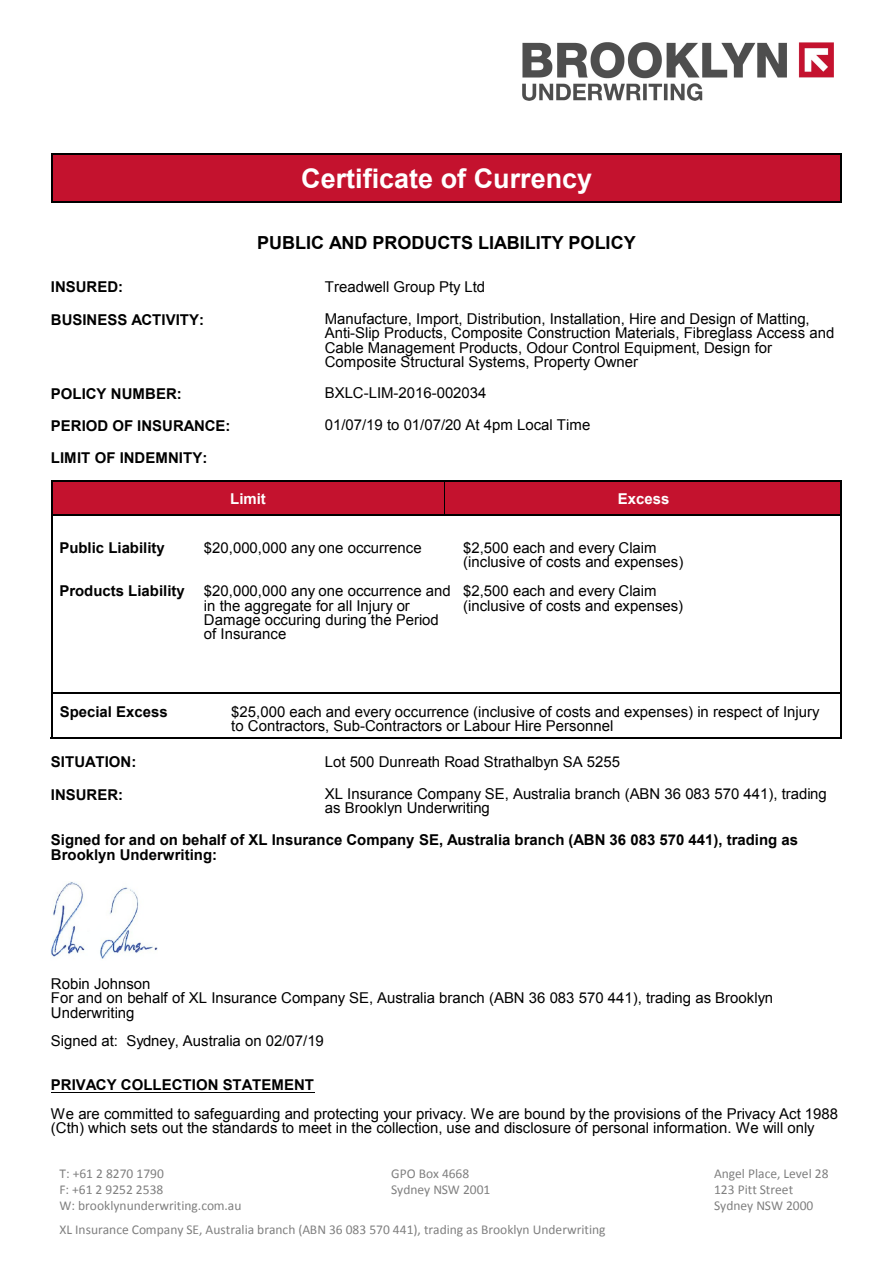
<style>
.page{position:relative;width:893px;height:1263px;background:#fff}
.page>*{position:absolute;margin:0;border:0;box-sizing:border-box;transform-origin:0 0}
.t1{font:700 27px "Arial";color:#fff}
.t2{font:700 18px "Arial";color:#000}
.t3{font:15px/14.2px "Arial";color:#000}
.t4{font:700 15px/15px "Arial";color:#000}
.t5{font:700 15px "Arial";color:#fff}
.t6{font:13.5px "Calibri";color:#808080}
</style>
<div class="page">
<img style="left:523px;top:42px;width:310px;height:59px">
<div style="left:51px;top:154px;width:791px;height:48px;background:#c4122e"></div>
<hr style="left:51px;top:154px;width:1px;height:48px;background:#000">
<hr style="left:840px;top:154px;width:2px;height:48px;background:#000">
<hr style="left:51px;top:154px;width:791px;height:1px;background:#000">
<hr style="left:51px;top:201px;width:791px;height:1px;background:#000">
<div style="left:51px;top:481px;width:394px;height:34px;background:#c4122e"></div>
<hr style="left:51px;top:481px;width:1px;height:34px;background:#000">
<hr style="left:444px;top:481px;width:1px;height:34px;background:#000">
<hr style="left:51px;top:481px;width:394px;height:1px;background:#000">
<hr style="left:51px;top:514px;width:394px;height:1px;background:#000">
<div style="left:445px;top:481px;width:397px;height:34px;background:#c4122e"></div>
<hr style="left:840px;top:481px;width:2px;height:34px;background:#000">
<hr style="left:445px;top:481px;width:397px;height:1px;background:#000">
<hr style="left:445px;top:514px;width:397px;height:1px;background:#000">
<hr style="left:51px;top:515px;width:1px;height:179px;background:#000">
<hr style="left:51px;top:692px;width:394px;height:2px;background:#000">
<hr style="left:840px;top:515px;width:2px;height:179px;background:#000">
<hr style="left:445px;top:692px;width:397px;height:2px;background:#000">
<hr style="left:51px;top:694px;width:1px;height:44px;background:#000">
<hr style="left:51px;top:737px;width:169px;height:1px;background:#000">
<hr style="left:840px;top:694px;width:2px;height:44px;background:#000">
<hr style="left:220px;top:737px;width:622px;height:1px;background:#000">
<hr style="left:51px;top:1092px;width:263px;height:1px;background:#000">
<img style="left:51px;top:882px;width:106px;height:77px">
<h1 class="t1" style="left:301px;top:169px;width:293px">Certificate of Currency</h1>
<p class="t2" style="left:257px;top:236px;width:380px">PUBLIC AND PRODUCTS LIABILITY POLICY</p>
<p class="t4" style="left:51px;top:281px;width:74px">INSURED:</p>
<p class="t3" style="left:325px;top:281px;width:162px">Treadwell Group Pty Ltd</p>
<p class="t4" style="left:51px;top:313px;width:155px">BUSINESS ACTIVITY:</p>
<p class="t3" style="left:325px;top:313px;width:511px">Manufacture, Import, Distribution, Installation, Hire and Design of Matting, Anti-Slip Products, Composite Construction Materials, Fibreglass Access and Cable Management Products, Odour Control Equipment, Design for Composite Structural Systems, Property Owner</p>
<p class="t4" style="left:51px;top:387px;width:132px">POLICY NUMBER:</p>
<p class="t3" style="left:325px;top:387px;width:163px">BXLC-LIM-2016-002034</p>
<p class="t4" style="left:51px;top:419px;width:181px">PERIOD OF INSURANCE:</p>
<p class="t3" style="left:325px;top:419px;width:267px">01/07/19 to 01/07/20 At 4pm Local Time</p>
<p class="t4" style="left:51px;top:452px;width:158px">LIMIT OF INDEMNITY:</p>
<p class="t5" style="left:230px;top:493px;width:37px">Limit</p>
<p class="t5" style="left:618px;top:493px;width:53px">Excess</p>
<p class="t4" style="left:59px;top:541px;width:107px">Public Liability</p>
<p class="t3" style="left:204px;top:542px;width:219px">$20,000,000 any one occurrence</p>
<p class="t3" style="left:463px;top:542px;width:222px">$2,500 each and every Claim (inclusive of costs and expenses)</p>
<p class="t4" style="left:59px;top:585px;width:127px">Products Liability</p>
<p class="t3" style="left:204px;top:585px;width:454px">$20,000,000 any one occurrence and $2,500 each and every Claim in the aggregate for all Injury or</p>
<p class="t3" style="left:463px;top:600px;width:222px">(inclusive of costs and expenses)</p>
<p class="t3" style="left:204px;top:614px;width:236px">Damage occuring during the Period of Insurance</p>
<p class="t4" style="left:60px;top:706px;width:109px">Special Excess</p>
<p class="t3" style="left:231px;top:705px;width:590px">$25,000 each and every occurrence (inclusive of costs and expenses) in respect of Injury to Contractors, Sub-Contractors or Labour Hire Personnel</p>
<p class="t4" style="left:51px;top:756px;width:87px">SITUATION:</p>
<p class="t3" style="left:325px;top:756px;width:297px">Lot 500 Dunreath Road Strathalbyn SA 5255</p>
<p class="t4" style="left:51px;top:788px;width:74px">INSURER:</p>
<p class="t3" style="left:325px;top:788px;width:504px">XL Insurance Company SE, Australia branch (ABN 36 083 570 441), trading as Brooklyn Underwriting</p>
<p class="t4" style="left:51px;top:834px;width:749px">Signed for and on behalf of XL Insurance Company SE, Australia branch (ABN 36 083 570 441), trading as<br>Brooklyn Underwriting:</p>
<p class="t3" style="left:51px;top:978px;width:724px">Robin Johnson<br>For and on behalf of XL Insurance Company SE, Australia branch (ABN 36 083 570 441), trading as Brooklyn<br>Underwriting</p>
<p class="t3" style="left:51px;top:1035px;width:274px">Signed at: Sydney, Australia on 02/07/19</p>
<p class="t4" style="left:51px;top:1078px;width:265px">PRIVACY COLLECTION STATEMENT</p>
<p class="t3" style="left:51px;top:1107px;width:789px">We are committed to safeguarding and protecting your privacy. We are bound by the provisions of the Privacy Act 1988 (Cth) which sets out the standards to meet in the collection, use and disclosure of personal information. We will only</p>
<p class="t6" style="left:59px;top:1167px;width:106px">T: +61 2 8270 1790</p>
<p class="t6" style="left:391px;top:1167px;width:80px">GPO Box 4668</p>
<p class="t6" style="left:714px;top:1167px;width:116px">Angel Place, Level 28</p>
<p class="t6" style="left:59px;top:1184px;width:105px">F: +61 2 9252 2538</p>
<p class="t6" style="left:391px;top:1184px;width:101px">Sydney NSW 2001</p>
<p class="t6" style="left:714px;top:1184px;width:80px">123 Pitt Street</p>
<p class="t6" style="left:59px;top:1200px;width:184px">W: brooklynunderwriting.com.au</p>
<p class="t6" style="left:714px;top:1200px;width:101px">Sydney NSW 2000</p>
<p class="t6" style="left:59px;top:1224px;width:548px">XL Insurance Company SE, Australia branch (ABN 36 083 570 441), trading as Brooklyn Underwriting</p>
</div>
